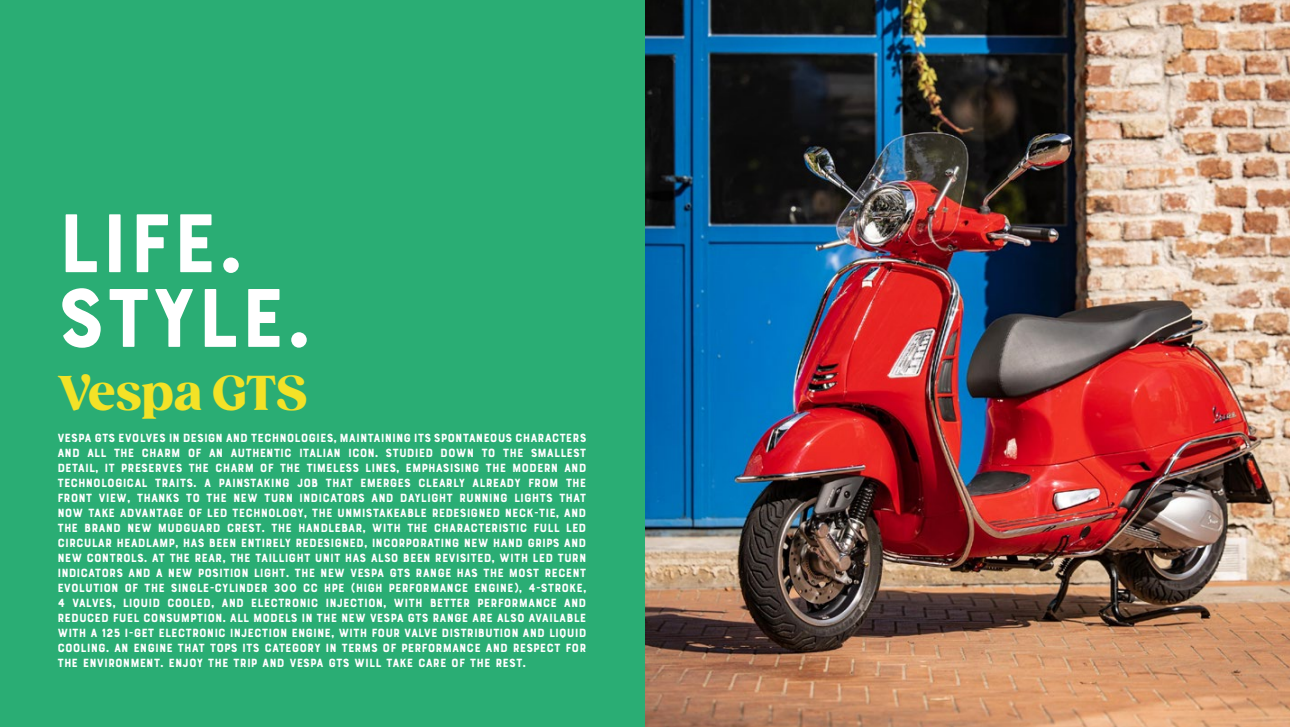
<style>
.page{position:relative;width:1290px;height:727px;background:#fff}
.page>*{position:absolute;margin:0;border:0;box-sizing:border-box;transform-origin:0 0}
.t1{font:87.62px/74.6px "Bourton Base";color:#fff}
.t2{font:900 47.12px "Gazpacho";color:#f3e227}
.t3{font:12.5px/15px "Bourton Base";color:#fff;text-align:justify}
</style>
<div class="page">
<div style="left:0;top:0;width:645px;height:726px;background:#2aad74"></div>
<img style="left:645px;top:0;width:645px;height:726px">
<h1 class="t1" style="left:57px;top:208px;width:256px">LIFE.<br>STYLE.</h1>
<h2 class="t2" style="left:57px;top:364px;width:251px">Vespa GTS</h2>
<p class="t3" style="left:57px;top:430px;width:531px">VESPA GTS EVOLVES IN DESIGN AND TECHNOLOGIES, MAINTAINING ITS SPONTANEOUS CHARACTERS AND ALL THE CHARM OF AN AUTHENTIC ITALIAN ICON. STUDIED DOWN TO THE SMALLEST DETAIL, IT PRESERVES THE CHARM OF THE TIMELESS LINES, EMPHASISING THE MODERN AND TECHNOLOGICAL TRAITS. A PAINSTAKING JOB THAT EMERGES CLEARLY ALREADY FROM THE FRONT VIEW, THANKS TO THE NEW TURN INDICATORS AND DAYLIGHT RUNNING LIGHTS THAT NOW TAKE ADVANTAGE OF LED TECHNOLOGY, THE UNMISTAKEABLE REDESIGNED NECK-TIE, AND THE BRAND NEW MUDGUARD CREST. THE HANDLEBAR, WITH THE CHARACTERISTIC FULL LED CIRCULAR HEADLAMP, HAS BEEN ENTIRELY REDESIGNED, INCORPORATING NEW HAND GRIPS AND NEW CONTROLS. AT THE REAR, THE TAILLIGHT UNIT HAS ALSO BEEN REVISITED, WITH LED TURN INDICATORS AND A NEW POSITION LIGHT. THE NEW VESPA GTS RANGE HAS THE MOST RECENT EVOLUTION OF THE SINGLE-CYLINDER 300 CC HPE (HIGH PERFORMANCE ENGINE), 4-STROKE, 4 VALVES, LIQUID COOLED, AND ELECTRONIC INJECTION, WITH BETTER PERFORMANCE AND REDUCED FUEL CONSUMPTION. ALL MODELS IN THE NEW VESPA GTS RANGE ARE ALSO AVAILABLE WITH A 125 I-GET ELECTRONIC INJECTION ENGINE, WITH FOUR VALVE DISTRIBUTION AND LIQUID COOLING. AN ENGINE THAT TOPS ITS CATEGORY IN TERMS OF PERFORMANCE AND RESPECT FOR THE ENVIRONMENT. ENJOY THE TRIP AND VESPA GTS WILL TAKE CARE OF THE REST.</p>
</div>
